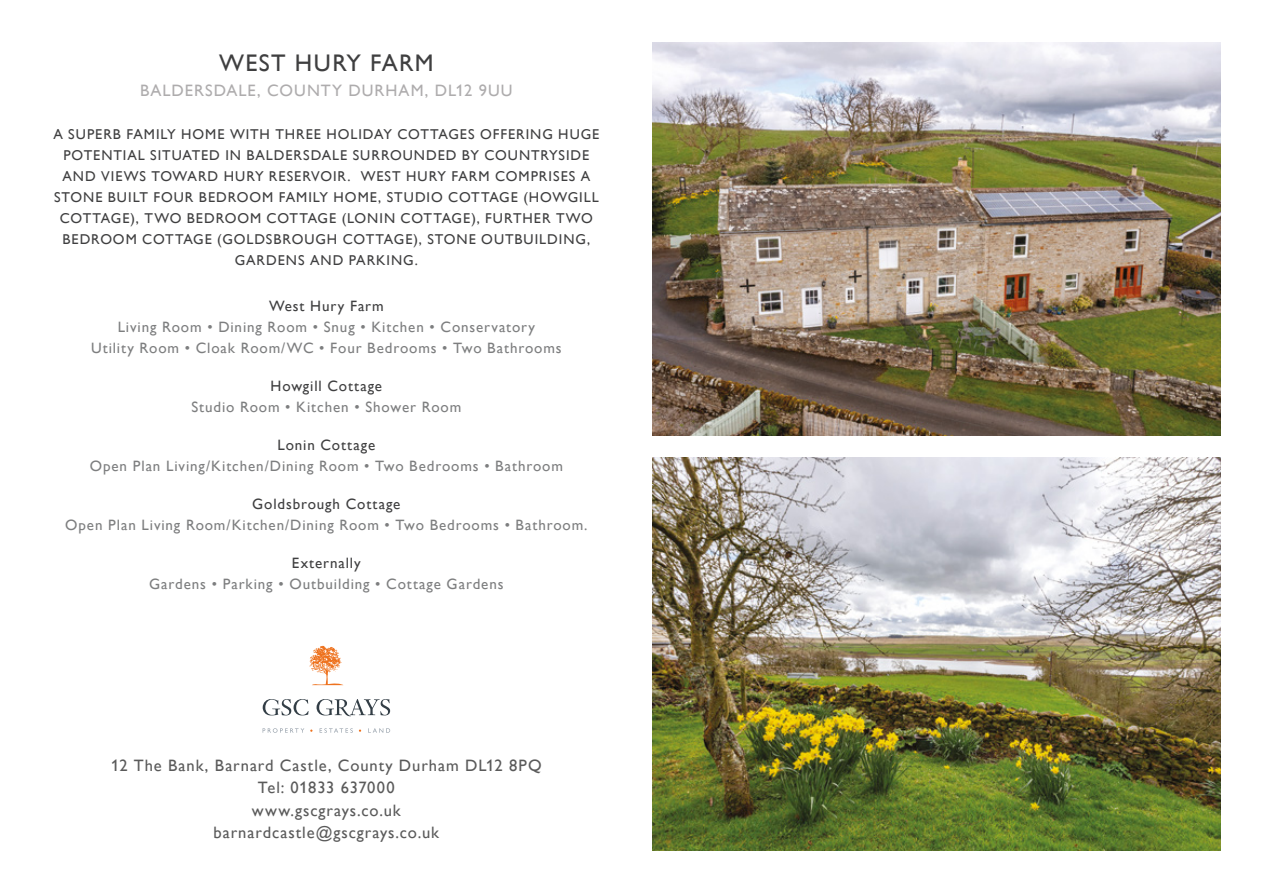
<style>
.page{position:relative;width:1263px;height:893px;background:#fff}
.page>*{position:absolute;margin:0;border:0;box-sizing:border-box;transform-origin:0 0}
.t1{font:24px "Gill Alt One";letter-spacing:.055em;color:#3f3f40}
.t2{font:16.5px/22.5px "Gill Alt One";letter-spacing:.055em;color:#5a5a5a;text-align:center}
.t3{font:16.5px "Gill Alt One";letter-spacing:.06em;color:#aeacad}
.t4{font:15px/21px "Gill Alt One";letter-spacing:.06em;color:#7d7e7f;text-align:center}
.t5{font:15px "Gill Alt One";letter-spacing:.06em;color:#3f3f40}
.t6{font:14.25px/21px "Gill Alt One";letter-spacing:.065em;color:#3f3f40;text-align:center}
</style>
<div class="page">
<img style="left:653px;top:43px;width:567px;height:393px">
<img style="left:653px;top:457px;width:567px;height:393px">
<svg style="left:263px;top:699px;width:45px;height:16px"></svg>
<svg style="left:317px;top:699px;width:73px;height:17px"></svg>
<svg style="left:263px;top:728px;width:41px;height:5px"></svg>
<svg style="left:320px;top:728px;width:33px;height:5px"></svg>
<svg style="left:368px;top:728px;width:22px;height:5px"></svg>
<svg style="left:309px;top:646px;width:34px;height:39px"></svg>
<h1 class="t1" style="left:219px;top:49px;width:216px">WEST HURY FARM</h1>
<p class="t3" style="left:140px;top:81px;width:374px">BALDERSDALE, COUNTY DURHAM, DL12 9UU</p>
<p class="t6" style="left:53px;top:123px;width:548px">A SUPERB FAMILY HOME WITH THREE HOLIDAY COTTAGES OFFERING HUGE POTENTIAL SITUATED IN BALDERSDALE SURROUNDED BY COUNTRYSIDE AND VIEWS TOWARD HURY RESERVOIR. WEST HURY FARM COMPRISES A STONE BUILT FOUR BEDROOM FAMILY HOME, STUDIO COTTAGE (HOWGILL COTTAGE), TWO BEDROOM COTTAGE (LONIN COTTAGE), FURTHER TWO BEDROOM COTTAGE (GOLDSBROUGH COTTAGE), STONE OUTBUILDING, GARDENS AND PARKING.</p>
<p class="t5" style="left:269px;top:297px;width:116px">West Hury Farm</p>
<p class="t4" style="left:91px;top:317px;width:472px">Living Room • Dining Room • Snug • Kitchen • Conservatory<br>Utility Room • Cloak Room/WC • Four Bedrooms • Two Bathrooms</p>
<p class="t5" style="left:271px;top:377px;width:113px">Howgill Cottage</p>
<p class="t4" style="left:191px;top:397px;width:271px">Studio Room • Kitchen • Shower Room</p>
<p class="t5" style="left:277px;top:437px;width:99px">Lonin Cottage</p>
<p class="t4" style="left:90px;top:456px;width:475px">Open Plan Living/Kitchen/Dining Room • Two Bedrooms • Bathroom</p>
<p class="t5" style="left:252px;top:496px;width:150px">Goldsbrough Cottage</p>
<p class="t4" style="left:65px;top:515px;width:524px">Open Plan Living Room/Kitchen/Dining Room • Two Bedrooms • Bathroom.</p>
<p class="t5" style="left:292px;top:555px;width:70px">Externally</p>
<p class="t4" style="left:149px;top:574px;width:356px">Gardens • Parking • Outbuilding • Cottage Gardens</p>
<p class="t2" style="left:111px;top:754px;width:432px">12 The Bank, Barnard Castle, County Durham DL12 8PQ<br>Tel: 01833 637000<br>www.gscgrays.co.uk<br>barnardcastle@gscgrays.co.uk</p>
</div>
